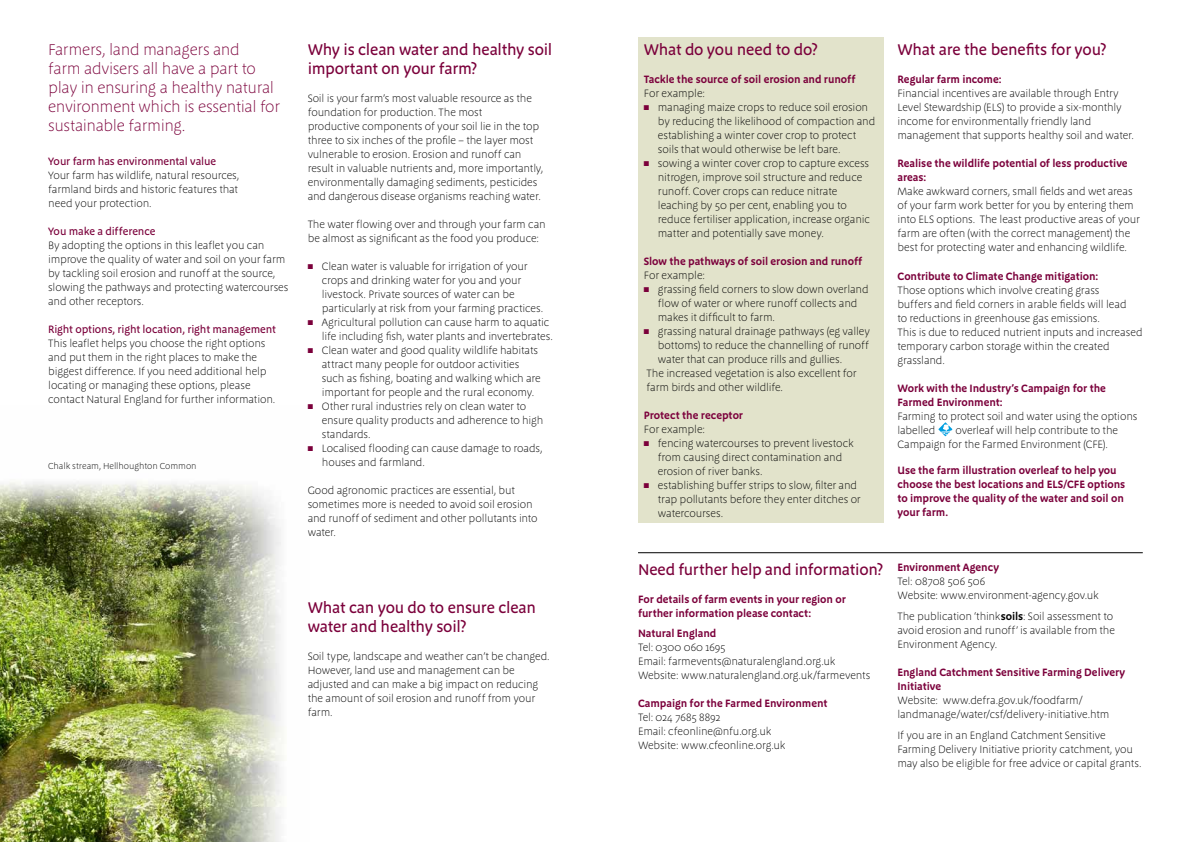
<style>
.page{position:relative;width:1191px;height:842px;background:#fff}
.page>*{position:absolute;margin:0;border:0;box-sizing:border-box;transform-origin:0 0}
.t1{font:500 16px/19px "Megano OT";letter-spacing:-.015em;color:#7b003b}
.t2{font:300 16px/19px "Megano OT";letter-spacing:-.025em;color:#7b003b}
.t3{font:300 11px/14px "Megano OT";letter-spacing:-.015em;color:#000}
.t4{font:600 11px/14px "Megano OT";letter-spacing:-.005em;color:#7b003b}
.t5{font:500 11px "Megano OT";letter-spacing:-.01em;color:#7b003b}
.t6{font:300 9px "Megano OT";letter-spacing:-.005em;color:#000}
.s1{color:#7b003b}
.s2{font-weight:600}
</style>
<div class="page">
<img style="left:0;top:481px;width:284px;height:361px">
<svg style="left:938px;top:422px;width:14px;height:14px"></svg>
<div style="left:638px;top:37px;width:245px;height:485px;background:#e2e3cb"></div>
<hr style="left:638px;top:552px;width:504px;height:1px;background:#000">
<h1 class="t2" style="left:48px;top:40px;width:233px">Farmers, land managers and<br>farm advisers all have a part to play in ensuring a healthy natural environment which is essential for sustainable farming.</h1>
<h1 class="t1" style="left:643px;top:40px;width:176px">What do you need to do?</h1>
<h1 class="t1" style="left:308px;top:40px;width:246px">Why is clean water and healthy soil important on your farm?</h1>
<p class="t3" style="left:308px;top:91px;width:237px">Soil is your farm’s most valuable resource as the foundation for production. The most<br>productive components of your soil lie in the top three to six inches of the profile – the layer most vulnerable to erosion. Erosion and runoff can result in valuable nutrients and, more importantly, environmentally damaging sediments, pesticides and dangerous disease organisms reaching water.</p>
<p class="t3" style="left:308px;top:217px;width:239px">The water flowing over and through your farm can be almost as significant as the food you produce:</p>
<p class="t3" style="left:322px;top:259px;width:223px;text-indent:-14px"><span class="s1">■</span> Clean water is valuable for irrigation of your crops and drinking water for you and your livestock. Private sources of water can be particularly at risk from your farming practices.</p>
<p class="t3" style="left:322px;top:315px;width:232px;text-indent:-14px"><span class="s1">■</span> Agricultural pollution can cause harm to aquatic life including fish, water plants and invertebrates.</p>
<p class="t3" style="left:322px;top:343px;width:221px;text-indent:-14px"><span class="s1">■</span> Clean water and good quality wildlife habitats attract many people for outdoor activities such as fishing, boating and walking which are important for people and the rural economy.</p>
<p class="t3" style="left:322px;top:399px;width:223px;text-indent:-14px"><span class="s1">■</span> Other rural industries rely on clean water to ensure quality products and adherence to high standards.</p>
<p class="t3" style="left:322px;top:441px;width:222px;text-indent:-14px"><span class="s1">■</span> Localised flooding can cause damage to roads, houses and farmland.</p>
<p class="t3" style="left:308px;top:483px;width:231px">Good agronomic practices are essential, but sometimes more is needed to avoid soil erosion and runoff of sediment and other pollutants into water.</p>
<p class="t4" style="left:643px;top:72px;width:213px">Tackle the source of soil erosion and runoff</p>
<p class="t3" style="left:643px;top:86px;width:63px">For example:</p>
<p class="t3" style="left:658px;top:100px;width:219px;text-indent:-14px"><span class="s1">■</span> managing maize crops to reduce soil erosion by reducing the likelihood of compaction and establishing a winter cover crop to protect soils that would otherwise be left bare.</p>
<p class="t3" style="left:658px;top:156px;width:214px;text-indent:-14px"><span class="s1">■</span> sowing a winter cover crop to capture excess nitrogen, improve soil structure and reduce runoff. Cover crops can reduce nitrate leaching by 50 per cent, enabling you to reduce fertiliser application, increase organic matter and potentially save money.</p>
<p class="t4" style="left:643px;top:254px;width:220px">Slow the pathways of soil erosion and runoff</p>
<p class="t3" style="left:643px;top:268px;width:63px">For example:</p>
<p class="t3" style="left:658px;top:282px;width:212px;text-indent:-14px"><span class="s1">■</span> grassing field corners to slow down overland flow of water or where runoff collects and makes it difficult to farm.</p>
<p class="t3" style="left:643px;top:324px;width:228px"><span class="s1">■</span> grassing natural drainage pathways (eg valley</p>
<p class="t3" style="left:658px;top:338px;width:213px">bottoms) to reduce the channelling of runoff</p>
<p class="t3" style="left:658px;top:352px;width:186px">water that can produce rills and gullies.</p>
<p class="t3" style="left:646px;top:366px;width:212px">The increased vegetation is also excellent for</p>
<p class="t3" style="left:646px;top:380px;width:138px">farm birds and other wildlife.</p>
<p class="t4" style="left:643px;top:408px;width:101px">Protect the receptor</p>
<p class="t3" style="left:643px;top:422px;width:63px">For example:</p>
<p class="t3" style="left:658px;top:436px;width:197px;text-indent:-14px"><span class="s1">■</span> fencing watercourses to prevent livestock from causing direct contamination and erosion of river banks.</p>
<p class="t3" style="left:658px;top:478px;width:204px;text-indent:-14px"><span class="s1">■</span> establishing buffer strips to slow, filter and trap pollutants before they enter ditches or watercourses.</p>
<p class="t5" style="left:48px;top:154px;width:169px">Your farm has environmental value</p>
<p class="t3" style="left:48px;top:168px;width:193px">Your farm has wildlife, natural resources, farmland birds and historic features that need your protection.</p>
<p class="t5" style="left:48px;top:224px;width:109px">You make a difference</p>
<p class="t3" style="left:48px;top:238px;width:242px">By adopting the options in this leaflet you can improve the quality of water and soil on your farm by tackling soil erosion and runoff at the source, slowing the pathways and protecting watercourses and other receptors.</p>
<p class="t5" style="left:48px;top:322px;width:229px">Right options, right location, right management</p>
<p class="t3" style="left:48px;top:336px;width:229px">This leaflet helps you choose the right options and put them in the right places to make the biggest difference. If you need additional help locating or managing these options, please contact Natural England for further information.</p>
<p class="t6" style="left:48px;top:461px;width:150px">Chalk stream, Hellhoughton Common</p>
<h1 class="t1" style="left:308px;top:598px;width:230px">What can you do to ensure clean water and healthy soil?</h1>
<p class="t3" style="left:308px;top:649px;width:244px">Soil type, landscape and weather can’t be changed.<br>However, land use and management can be adjusted and can make a big impact on reducing the amount of soil erosion and runoff from your farm.</p>
<h1 class="t1" style="left:638px;top:560px;width:247px">Need further help and information?</h1>
<p class="t4" style="left:638px;top:592px;width:209px;line-height:14.4px">For details of farm events in your region or further information please contact:</p>
<p class="t4" style="left:638px;top:626px;width:80px">Natural England</p>
<p class="t3" style="left:638px;top:640px;width:234px">Tel: 0300 060 1695<br>Email: farmevents@naturalengland.org.uk<br>Website: www.naturalengland.org.uk/farmevents</p>
<p class="t4" style="left:638px;top:696px;width:191px">Campaign for the Farmed Environment</p>
<p class="t3" style="left:638px;top:710px;width:149px">Tel: 024 7685 8892<br>Email: cfeonline@nfu.org.uk<br>Website: www.cfeonline.org.uk</p>
<h1 class="t1" style="left:897px;top:40px;width:211px">What are the benefits for you?</h1>
<p class="t4" style="left:897px;top:72px;width:106px">Regular farm income:</p>
<p class="t3" style="left:897px;top:86px;width:238px">Financial incentives are available through Entry Level Stewardship (ELS) to provide a six-monthly income for environmentally friendly land management that supports healthy soil and water.</p>
<p class="t4" style="left:897px;top:156px;width:232px">Realise the wildlife potential of less productive areas:</p>
<p class="t3" style="left:897px;top:184px;width:244px">Make awkward corners, small fields and wet areas of your farm work better for you by entering them into ELS options. The least productive areas of your farm are often (with the correct management) the best for protecting water and enhancing wildlife.</p>
<p class="t4" style="left:897px;top:269px;width:202px">Contribute to Climate Change mitigation:</p>
<p class="t3" style="left:897px;top:283px;width:246px">Those options which involve creating grass<br>buffers and field corners in arable fields will lead<br>to reductions in greenhouse gas emissions.<br>This is due to reduced nutrient inputs and increased temporary carbon storage within the created grassland.</p>
<p class="t4" style="left:897px;top:381px;width:210px">Work with the Industry’s Campaign for the<br>Farmed Environment:</p>
<p class="t3" style="left:897px;top:409px;width:241px">Farming to protect soil and water using the options labelled</p>
<p class="t3" style="left:897px;top:423px;width:222px;text-indent:58px">overleaf will help contribute to the<br>Campaign for the Farmed Environment (CFE).</p>
<p class="t4" style="left:897px;top:463px;width:229px">Use the farm illustration overleaf to help you choose the best locations and ELS/CFE options to improve the quality of the water and soil on your farm.</p>
<p class="t4" style="left:897px;top:560px;width:103px">Environment Agency</p>
<p class="t3" style="left:897px;top:574px;width:203px">Tel: 08708 506 506<br>Website: www.environment-agency.gov.uk</p>
<p class="t3" style="left:897px;top:609px;width:219px">The publication ‘think<span class="s2">soils</span>: Soil assessment to avoid erosion and runoff’ is available from the<br>Environment Agency.</p>
<p class="t4" style="left:897px;top:665px;width:229px">England Catchment Sensitive Farming Delivery<br>Initiative</p>
<p class="t3" style="left:897px;top:693px;width:213px">Website: www.defra.gov.uk/foodfarm/ landmanage/water/csf/delivery-initiative.htm</p>
<p class="t3" style="left:897px;top:728px;width:246px">If you are in an England Catchment Sensitive<br>Farming Delivery Initiative priority catchment, you may also be eligible for free advice or capital grants.</p>
</div>
